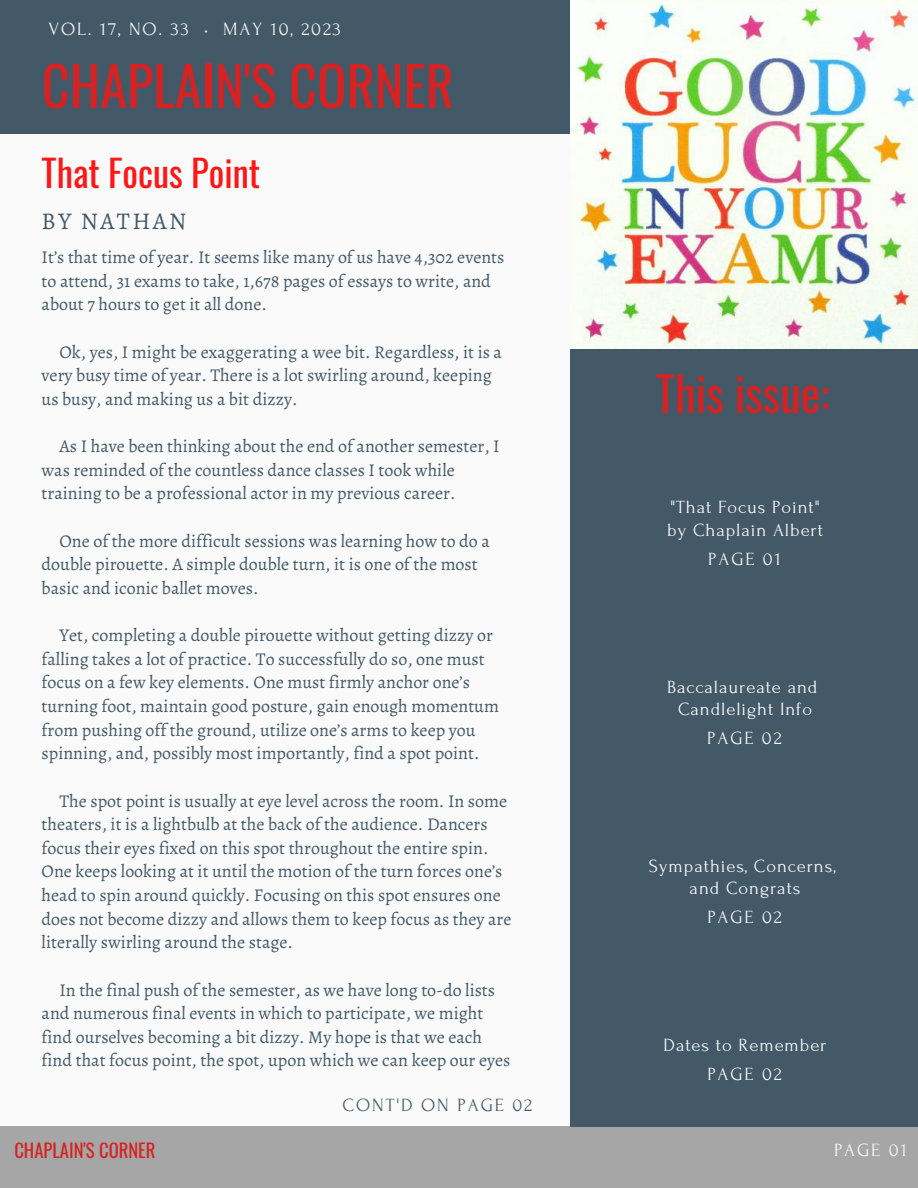
<style>
.page{position:relative;width:918px;height:1188px;background:#fafafa}
.page>*{position:absolute;margin:0;border:0;box-sizing:border-box;transform-origin:0 0}
.t1{font:54.45px "Oswald";color:#d62222}
.t2{font:46.65px "Oswald";color:#d62222}
.t3{font:36.6px "Oswald";color:#ff1616}
.t4{font:24px "Alegreya";letter-spacing:.1em;color:#435967}
.t5{font:18.75px "Forum";letter-spacing:.1em;color:#435967}
.t6{font:18.6px "Forum";letter-spacing:.05em;color:#fafafa}
.t7{font:18.6px "Forum";letter-spacing:.1em;color:#fafafa}
.t8{font:18.6px "Oswald";color:#d62222}
.t9{font:18px/23.7px "Alegreya";color:#435967}
</style>
<div class="page">
<div style="left:0;top:0;width:571px;height:134px;background:#435967"></div>
<div style="left:1px;top:1126px;width:917px;height:62px;background:#a6a6a6"></div>
<div style="left:570px;top:331px;width:348px;height:796px;background:#435967"></div>
<img style="left:570px;top:0;width:348px;height:349px">
<p class="t7" style="left:48px;top:19px;width:294px">VOL. 17, NO. 33 • MAY 10, 2023</p>
<p class="t1" style="left:42px;top:43px;width:414px">CHAPLAIN'S CORNER</p>
<p class="t3" style="left:42px;top:145px;width:220px">That Focus Point</p>
<p class="t4" style="left:42px;top:204px;width:146px">BY NATHAN</p>
<p class="t9" style="left:42px;top:245px;width:464px">It’s that time of year. It seems like many of us have 4,302 events to attend, 31 exams to take, 1,678 pages of essays to write, and about 7 hours to get it all done.</p>
<p class="t9" style="left:42px;top:340px;width:462px;text-indent:18px">Ok, yes, I might be exaggerating a wee bit. Regardless, it is a very busy time of year. There is a lot swirling around, keeping us busy, and making us a bit dizzy.</p>
<p class="t9" style="left:42px;top:434px;width:460px;text-indent:18px">As I have been thinking about the end of another semester, I was reminded of the countless dance classes I took while training to be a professional actor in my previous career.</p>
<p class="t9" style="left:42px;top:529px;width:450px;text-indent:18px">One of the more difficult sessions was learning how to do a double pirouette. A simple double turn, it is one of the most basic and iconic ballet moves.</p>
<p class="t9" style="left:42px;top:623px;width:459px;text-indent:18px">Yet, completing a double pirouette without getting dizzy or falling takes a lot of practice. To successfully do so, one must focus on a few key elements. One must firmly anchor one’s turning foot, maintain good posture, gain enough momentum from pushing off the ground, utilize one’s arms to keep you spinning, and, possibly most importantly, find a spot point.</p>
<p class="t9" style="left:42px;top:789px;width:471px;text-indent:18px">The spot point is usually at eye level across the room. In some theaters, it is a lightbulb at the back of the audience. Dancers focus their eyes fixed on this spot throughout the entire spin.<br>One keeps looking at it until the motion of the turn forces one’s head to spin around quickly. Focusing on this spot ensures one does not become dizzy and allows them to keep focus as they are literally swirling around the stage.</p>
<p class="t9" style="left:42px;top:978px;width:470px;text-indent:18px">In the final push of the semester, as we have long to-do lists and numerous final events in which to participate, we might find ourselves becoming a bit dizzy. My hope is that we each find that focus point, the spot, upon which we can keep our eyes</p>
<p class="t5" style="left:343px;top:1095px;width:191px">CONT'D ON PAGE 02</p>
<p class="t2" style="left:656px;top:358px;width:175px">This issue:</p>
<p class="t6" style="left:671px;top:498px;width:151px">"That Focus Point"</p>
<p class="t6" style="left:667px;top:520px;width:157px">by Chaplain Albert</p>
<p class="t6" style="left:708px;top:549px;width:74px">PAGE 01</p>
<p class="t6" style="left:667px;top:677px;width:152px">Baccalaureate and</p>
<p class="t6" style="left:678px;top:699px;width:136px">Candlelight Info</p>
<p class="t6" style="left:707px;top:728px;width:76px">PAGE 02</p>
<p class="t6" style="left:649px;top:856px;width:188px">Sympathies, Concerns,</p>
<p class="t6" style="left:690px;top:878px;width:112px">and Congrats</p>
<p class="t6" style="left:707px;top:907px;width:76px">PAGE 02</p>
<p class="t6" style="left:664px;top:1035px;width:164px">Dates to Remember</p>
<p class="t6" style="left:707px;top:1064px;width:76px">PAGE 02</p>
<p class="t8" style="left:14px;top:1136px;width:143px">CHAPLAIN'S CORNER</p>
<p class="t6" style="left:834px;top:1140px;width:74px">PAGE 01</p>
</div>
